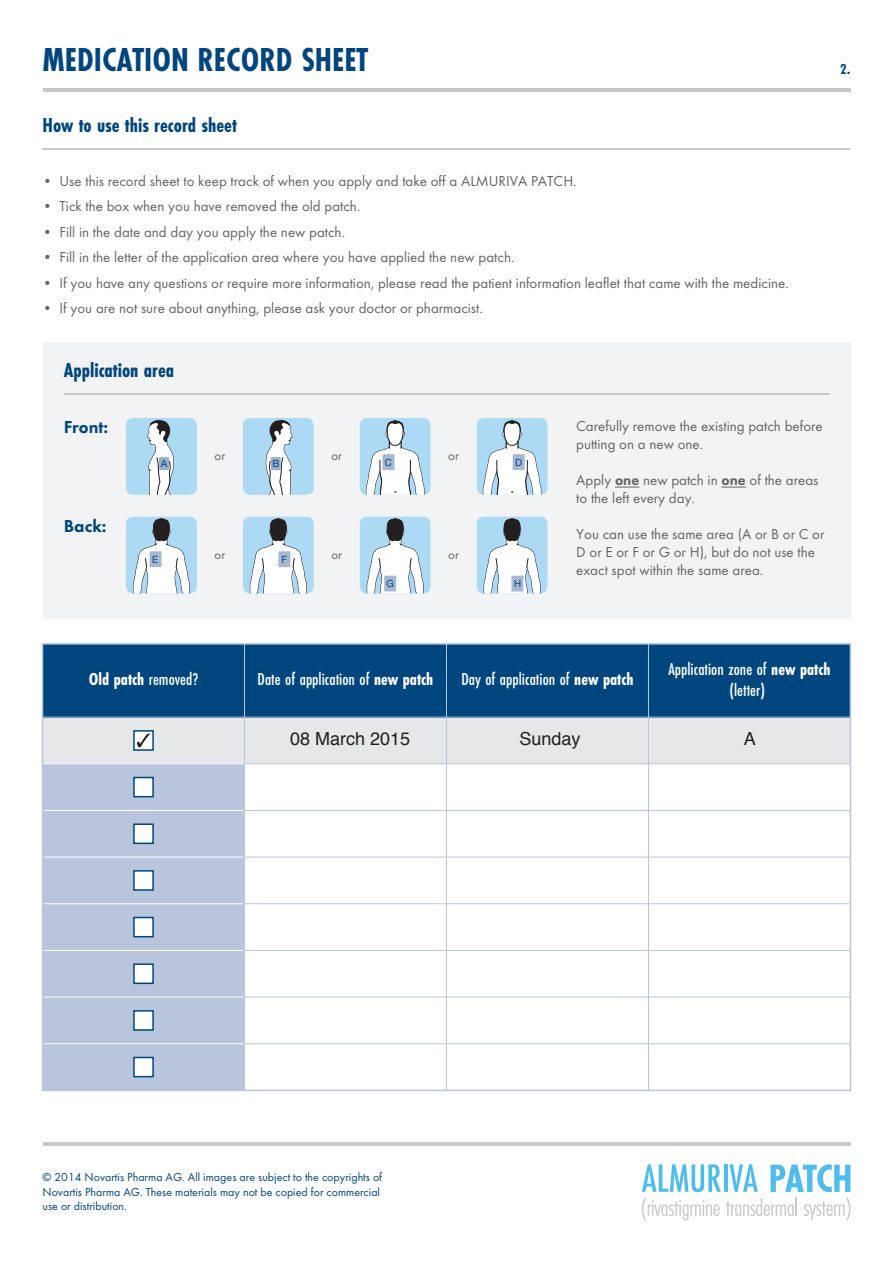
<style>
.page{position:relative;width:893px;height:1263px;background:#fff}
.page>*{position:absolute;margin:0;border:0;box-sizing:border-box;transform-origin:0 0}
.t1{font:700 34.5px "Futura Cond CEEF";color:#00467e}
.t2{font:700 21px "Futura Cond CEEF";color:#00467e}
.t3{font:500 18px/21.6px "Futura Cond CEEF";color:#fff;text-align:center}
.t4{font:18px "Helvetica";color:#231f20}
.t5{font:700 18px "Futura Cond CEEF";color:#fff}
.t6{font:800 18px "Futura CEEF";color:#00467e}
.t7{font:15px/18px "Futura CEEF";color:#636366}
.t8{font:700 15px "Futura Cond CEEF";color:#00467e}
.t9{font:13.05px "Futura CEEF";letter-spacing:.01em;color:#636366}
.t10{font:12px/14.4px "Futura CEEF";color:#00467e}
.t11{font:9.9px "Helvetica Neue";color:#00467e}
.s1{font-weight:800}
.s2{font-weight:500}
.s3{font-weight:700}
</style>
<div class="page">
<hr style="left:43px;top:148px;width:807px;height:1px;background:#c7c8ca">
<div style="left:43px;top:342px;width:807px;height:277px;background:#f2f3f4"></div>
<hr style="left:64px;top:393px;width:765px;height:1px;background:#c7c8ca">
<svg style="left:615px;top:487px;width:24px;height:1px"></svg>
<svg style="left:721px;top:487px;width:25px;height:1px"></svg>
<div style="left:126px;top:418px;width:71px;height:77px;background:#acdaf4;border-radius:7px"></div>
<svg style="left:147px;top:420px;width:28px;height:75px"></svg>
<div style="left:243px;top:418px;width:71px;height:77px;background:#acdaf4;border-radius:7px"></div>
<svg style="left:264px;top:420px;width:29px;height:75px"></svg>
<div style="left:360px;top:418px;width:71px;height:77px;background:#acdaf4;border-radius:7px"></div>
<svg style="left:364px;top:420px;width:64px;height:75px"></svg>
<div style="left:477px;top:418px;width:70px;height:77px;background:#acdaf4;border-radius:7px"></div>
<svg style="left:481px;top:420px;width:62px;height:75px"></svg>
<div style="left:477px;top:517px;width:70px;height:76px;background:#acdaf4;border-radius:7px"></div>
<svg style="left:483px;top:518px;width:61px;height:75px"></svg>
<div style="left:360px;top:517px;width:71px;height:76px;background:#acdaf4;border-radius:7px"></div>
<svg style="left:366px;top:518px;width:61px;height:75px"></svg>
<div style="left:243px;top:517px;width:71px;height:76px;background:#acdaf4;border-radius:7px"></div>
<svg style="left:249px;top:518px;width:61px;height:75px"></svg>
<div style="left:126px;top:517px;width:71px;height:76px;background:#acdaf4;border-radius:7px"></div>
<svg style="left:132px;top:518px;width:61px;height:75px"></svg>
<hr style="left:43px;top:88px;width:807px;height:3px;background:#c7c8ca">
<hr style="left:43px;top:1143px;width:807px;height:3px;background:#c7c8ca">
<div style="left:43px;top:644px;width:201px;height:446px;background:#b9c5dc"></div>
<div style="left:43px;top:717px;width:807px;height:47px;background:#e6e7e9"></div>
<hr style="left:43px;top:763px;width:807px;height:1px;background:#b9c5dc">
<hr style="left:43px;top:810px;width:807px;height:1px;background:#b9c5dc">
<hr style="left:43px;top:857px;width:807px;height:1px;background:#b9c5dc">
<hr style="left:43px;top:903px;width:807px;height:1px;background:#b9c5dc">
<hr style="left:43px;top:950px;width:807px;height:1px;background:#b9c5dc">
<hr style="left:43px;top:997px;width:807px;height:1px;background:#b9c5dc">
<hr style="left:43px;top:1043px;width:807px;height:1px;background:#b9c5dc">
<hr style="left:43px;top:763px;width:201px;height:1px;background:#fff">
<hr style="left:43px;top:810px;width:201px;height:1px;background:#fff">
<hr style="left:43px;top:857px;width:201px;height:1px;background:#fff">
<hr style="left:43px;top:903px;width:201px;height:1px;background:#fff">
<hr style="left:43px;top:950px;width:201px;height:1px;background:#fff">
<hr style="left:43px;top:997px;width:201px;height:1px;background:#fff">
<hr style="left:43px;top:1043px;width:201px;height:1px;background:#fff">
<div style="left:133px;top:1057px;width:21px;height:20px;background:#fff;border:2px solid #00467e"></div>
<div style="left:133px;top:1010px;width:21px;height:21px;background:#fff;border:2px solid #00467e"></div>
<div style="left:133px;top:963px;width:21px;height:21px;background:#fff;border:2px solid #00467e"></div>
<div style="left:133px;top:917px;width:21px;height:20px;background:#fff;border:2px solid #00467e"></div>
<div style="left:133px;top:870px;width:21px;height:21px;background:#fff;border:2px solid #00467e"></div>
<div style="left:133px;top:823px;width:21px;height:21px;background:#fff;border:2px solid #00467e"></div>
<div style="left:133px;top:777px;width:21px;height:20px;background:#fff;border:2px solid #00467e"></div>
<div style="left:43px;top:644px;width:807px;height:73px;background:#00467e"></div>
<hr style="left:43px;top:717px;width:807px;height:1px;background:#b9c5dc">
<hr style="left:446px;top:644px;width:1px;height:446px;background:#b9c5dc">
<hr style="left:244px;top:644px;width:1px;height:446px;background:#b9c5dc">
<div style="left:133px;top:730px;width:21px;height:21px;background:#fff;border:2px solid #00467e"></div>
<svg style="left:137px;top:733px;width:13px;height:14px"></svg>
<hr style="left:648px;top:644px;width:1px;height:446px;background:#b9c5dc">
<div style="left:42px;top:643px;width:809px;height:448px;border:2px solid #b9c5dc"></div>
<svg style="left:642px;top:1164px;width:208px;height:56px"></svg>
<h1 class="t1" style="left:43px;top:40px;width:327px">MEDICATION RECORD SHEET</h1>
<h2 class="t2" style="left:43px;top:113px;width:196px">How to use this record sheet</h2>
<p class="t7" style="left:43px;top:171px;width:536px">• Use this record sheet to keep track of when you apply and take off a ALMURIVA PATCH.</p>
<p class="t7" style="left:43px;top:197px;width:319px">• Tick the box when you have removed the old patch.</p>
<p class="t7" style="left:43px;top:222px;width:304px">• Fill in the date and day you apply the new patch.</p>
<p class="t7" style="left:43px;top:248px;width:473px">• Fill in the letter of the application area where you have applied the new patch.</p>
<p class="t7" style="left:43px;top:273px;width:748px">• If you have any questions or require more information, please read the patient information leaflet that came with the medicine.</p>
<p class="t7" style="left:43px;top:299px;width:442px">• If you are not sure about anything, please ask your doctor or pharmacist.</p>
<p class="t8" style="left:840px;top:61px;width:12px">2.</p>
<h2 class="t2" style="left:64px;top:357px;width:112px">Application area</h2>
<p class="t6" style="left:64px;top:416px;width:46px">Front:</p>
<p class="t6" style="left:64px;top:514px;width:44px">Back:</p>
<p class="t9" style="left:214px;top:447px;width:12px">or</p>
<p class="t9" style="left:331px;top:447px;width:12px">or</p>
<p class="t9" style="left:448px;top:447px;width:12px">or</p>
<p class="t11" style="left:161px;top:456px;width:8px">A</p>
<p class="t11" style="left:272px;top:456px;width:8px">B</p>
<p class="t11" style="left:385px;top:455px;width:9px">C</p>
<p class="t11" style="left:515px;top:455px;width:9px">D</p>
<p class="t9" style="left:214px;top:546px;width:12px">or</p>
<p class="t9" style="left:331px;top:546px;width:12px">or</p>
<p class="t9" style="left:448px;top:546px;width:12px">or</p>
<p class="t11" style="left:152px;top:552px;width:8px">E</p>
<p class="t11" style="left:282px;top:552px;width:7px">F</p>
<p class="t11" style="left:386px;top:577px;width:9px">G</p>
<p class="t11" style="left:514px;top:577px;width:9px">H</p>
<p class="t7" style="left:576px;top:416px;width:248px">Carefully remove the existing patch before putting on a new one.</p>
<p class="t7" style="left:576px;top:470px;width:244px">Apply <span class="s1">one</span> new patch in <span class="s1">one</span> of the areas to the left every day.</p>
<p class="t7" style="left:576px;top:524px;width:250px">You can use the same area (A or B or C or<br>D or E or F or G or H), but do not use the exact spot within the same area.</p>
<p class="t5" style="left:89px;top:669px;width:111px">Old patch <span class="s2">removed?</span></p>
<p class="t3" style="left:258px;top:669px;width:177px">Date of application of <span class="s3">new patch</span></p>
<p class="t4" style="left:290px;top:724px;width:122px">08 March 2015</p>
<p class="t3" style="left:461px;top:669px;width:174px">Day of application of <span class="s3">new patch</span></p>
<p class="t4" style="left:519px;top:724px;width:63px">Sunday</p>
<p class="t3" style="left:668px;top:658px;width:164px">Application zone of <span class="s3">new patch </span>(letter)</p>
<p class="t4" style="left:744px;top:724px;width:14px">A</p>
<p class="t10" style="left:43px;top:1170px;width:341px">© 2014 Novartis Pharma AG. All images are subject to the copyrights of<br>Novartis Pharma AG. These materials may not be copied for commercial use or distribution.</p>
</div>
